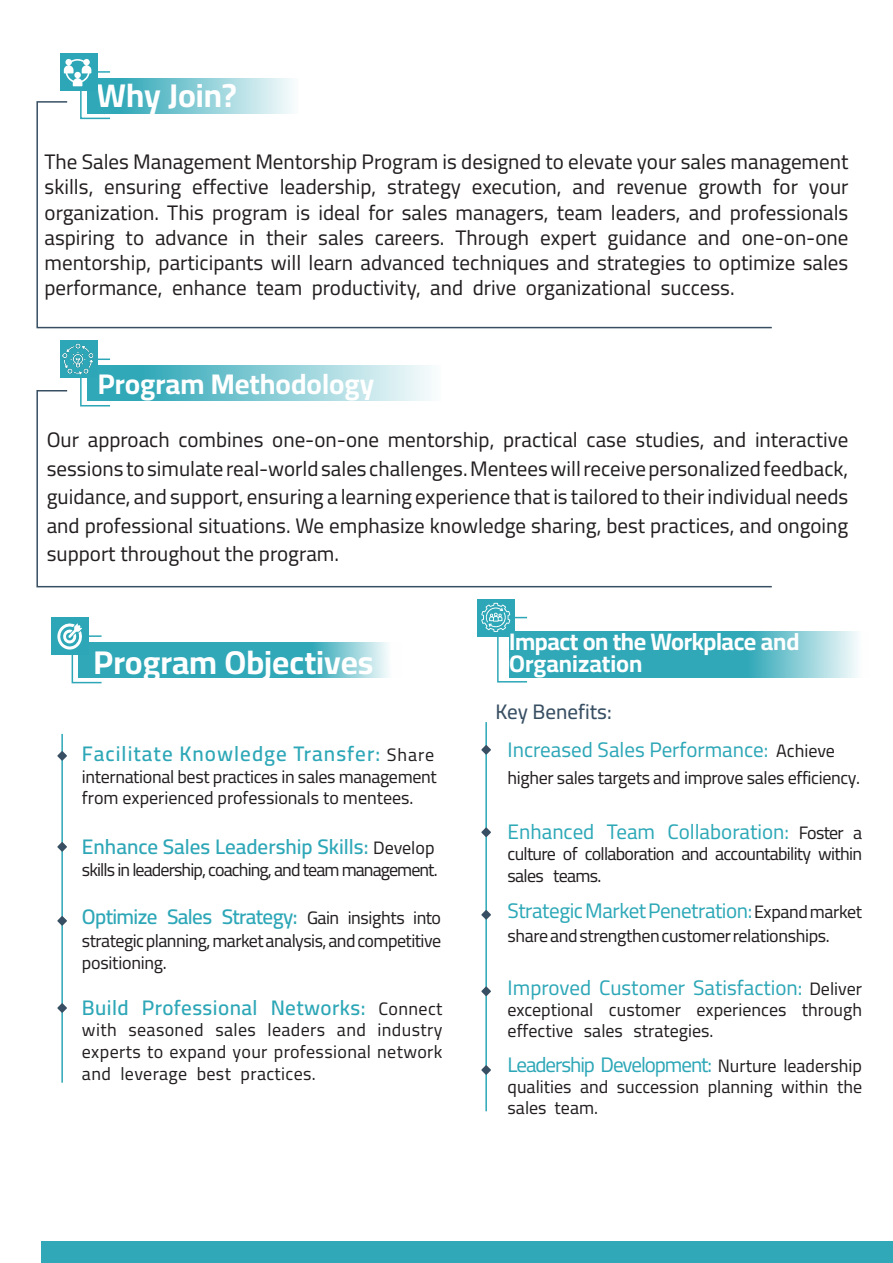
<style>
.page{position:relative;width:893px;height:1263px;background:#fff}
.page>*{position:absolute;margin:0;border:0;box-sizing:border-box;transform-origin:0 0}
.t1{font:700 33px "Cairo";color:#fff}
.t2{font:700 28.5px "Cairo";color:#fff}
.t3{font:700 24px/22.5px "Cairo";letter-spacing:-.02em;color:#fff}
.t4{font:21px/25.2px "Cairo";color:#231f20;text-align:justify}
.t5{font:21px "Cairo";color:#2da7b7}
.t6{font:600 21px "Cairo";letter-spacing:.015em;color:#2da7b7}
.t7{font:21px "Cairo";letter-spacing:-.02em;color:#2ca8b7}
.t8{font:21px "Cairo";letter-spacing:-.05em;color:#2da7b7}
.t9{font:600 21px "Cairo";letter-spacing:-.03em;color:#2da7b7}
.t10{font:21px "Cairo";color:#2ca8b7}
.t11{font:600 21px "Cairo";letter-spacing:.05em;color:#2da7b7}
.t12{font:500 21px "Cairo";color:#384f63}
.t13{font:18px/21.6px "Cairo";letter-spacing:-.02em;color:#231f20}
.t14{font:18px/21px "Cairo";color:#231f20}
.t15{font:18px/21px "Cairo";letter-spacing:-.04em;color:#231f20}
.t16{font:18px "Cairo";letter-spacing:-.05em;color:#231f20}
.s1{font-weight:400;font-size:18px;color:#231f20}
.s2{font-size:18px;color:#231f20}
</style>
<div class="page">
<div style="left:41px;top:1242px;width:852px;height:21px;background:#30a8b8"></div>
<div style="left:80px;top:71px;width:31px;height:48px;border:2px solid #2da7b7"></div>
<div style="left:87px;top:78px;width:211px;height:35px;background:linear-gradient(to right,#159daf,#f5fbfb)"></div>
<svg style="left:509px;top:631px;width:349px;height:46px;background:#4fb5c2"></svg>
<div style="left:60px;top:53px;width:37px;height:38px;background:#2da7b7"></div>
<svg style="left:64px;top:59px;width:27px;height:27px"></svg>
<div style="left:80px;top:358px;width:31px;height:48px;border:2px solid #2da7b7"></div>
<svg style="left:87px;top:366px;width:344px;height:23px;background:#83cad4"></svg>
<div style="left:60px;top:341px;width:37px;height:37px;background:#2da7b7"></div>
<div style="left:72px;top:635px;width:30px;height:48px;border:2px solid #2da7b7"></div>
<svg style="left:79px;top:642px;width:310px;height:36px;background:#48b2c0"></svg>
<div style="left:52px;top:618px;width:37px;height:37px;background:#2da7b7"></div>
<div style="left:497px;top:617px;width:31px;height:65px;border:2px solid #2da7b7"></div>
<div style="left:477px;top:599px;width:37px;height:37px;background:#2da7b7"></div>
<img style="left:63px;top:344px;width:31px;height:31px">
<svg style="left:57px;top:623px;width:25px;height:27px"></svg>
<svg style="left:481px;top:603px;width:29px;height:29px"></svg>
<svg style="left:36px;top:100px;width:736px;height:229px"></svg>
<svg style="left:36px;top:389px;width:736px;height:199px"></svg>
<hr style="left:485px;top:722px;width:2px;height:389px;background:#2da7b7">
<hr style="left:61px;top:734px;width:2px;height:349px;background:#2da7b7">
<svg style="left:481px;top:745px;width:10px;height:10px"></svg>
<svg style="left:57px;top:751px;width:10px;height:10px"></svg>
<svg style="left:481px;top:827px;width:10px;height:10px"></svg>
<svg style="left:57px;top:842px;width:10px;height:10px"></svg>
<svg style="left:481px;top:910px;width:10px;height:10px"></svg>
<svg style="left:57px;top:916px;width:10px;height:10px"></svg>
<svg style="left:481px;top:986px;width:10px;height:10px"></svg>
<svg style="left:57px;top:1003px;width:10px;height:10px"></svg>
<svg style="left:481px;top:1065px;width:10px;height:10px"></svg>
<p class="t1" style="left:97px;top:71px;width:142px">Why Join?</p>
<p class="t4" style="left:45px;top:150px;width:805px">The Sales Management Mentorship Program is designed to elevate your sales management skills, ensuring effective leadership, strategy execution, and revenue growth for your organization. This program is ideal for sales managers, team leaders, and professionals aspiring to advance in their sales careers. Through expert guidance and one-on-one mentorship, participants will learn advanced techniques and strategies to optimize sales performance, enhance team productivity, and drive organizational success.</p>
<p class="t2" style="left:98px;top:363px;width:278px">Program Methodology</p>
<p class="t4" style="left:47px;top:426px;width:803px;line-height:28.5px">Our approach combines one-on-one mentorship, practical case studies, and interactive sessions to simulate real-world sales challenges. Mentees will receive personalized feedback, guidance, and support, ensuring a learning experience that is tailored to their individual needs and professional situations. We emphasize knowledge sharing, best practices, and ongoing support throughout the program.</p>
<p class="t1" style="left:94px;top:638px;width:282px">Program Objectives</p>
<p class="t11" style="left:82px;top:738px;width:354px">Facilitate Knowledge Transfer: <span class="s1">Share</span></p>
<p class="t13" style="left:82px;top:766px;width:356px">international best practices in sales management from experienced professionals to mentees.</p>
<p class="t6" style="left:82px;top:831px;width:354px">Enhance Sales Leadership Skills: <span class="s1">Develop</span></p>
<p class="t16" style="left:82px;top:856px;width:357px">skills in leadership, coaching, and team management.</p>
<p class="t9" style="left:82px;top:901px;width:361px">Optimize Sales Strategy: <span class="s1">Gain insights into</span></p>
<p class="t13" style="left:82px;top:930px;width:361px;line-height:22.5px">strategic planning, market analysis, and competitive positioning.</p>
<p class="t6" style="left:82px;top:992px;width:362px">Build Professional Networks: <span class="s1">Connect</span></p>
<p class="t13" style="left:82px;top:1020px;width:362px;text-align:justify">with seasoned sales leaders and industry experts to expand your professional network and leverage best practices.</p>
<p class="t3" style="left:509px;top:631px;width:292px">Impact on the Workplace and<br>Organization</p>
<p class="t12" style="left:496px;top:696px;width:118px">Key Benefits:</p>
<p class="t5" style="left:508px;top:734px;width:329px">Increased Sales Performance: <span class="s2">Achieve</span></p>
<p class="t13" style="left:508px;top:767px;width:354px">higher sales targets and improve sales efficiency.</p>
<p class="t10" style="left:508px;top:817px;width:356px">Enhanced Team Collaboration: <span class="s2">Foster a</span></p>
<p class="t15" style="left:508px;top:844px;width:356px">culture of collaboration and accountability within sales teams.</p>
<p class="t7" style="left:508px;top:896px;width:356px">Strategic Market Penetration: <span class="s2">Expand market</span></p>
<p class="t13" style="left:508px;top:926px;width:324px">share and strengthen customer relationships.</p>
<p class="t5" style="left:508px;top:972px;width:356px">Improved Customer Satisfaction: <span class="s2">Deliver</span></p>
<p class="t14" style="left:508px;top:1000px;width:356px">exceptional customer experiences through effective sales strategies.</p>
<p class="t8" style="left:508px;top:1049px;width:356px">Leadership Development: <span class="s2">Nurture leadership</span></p>
<p class="t14" style="left:508px;top:1076px;width:356px">qualities and succession planning within the sales team.</p>
</div>
